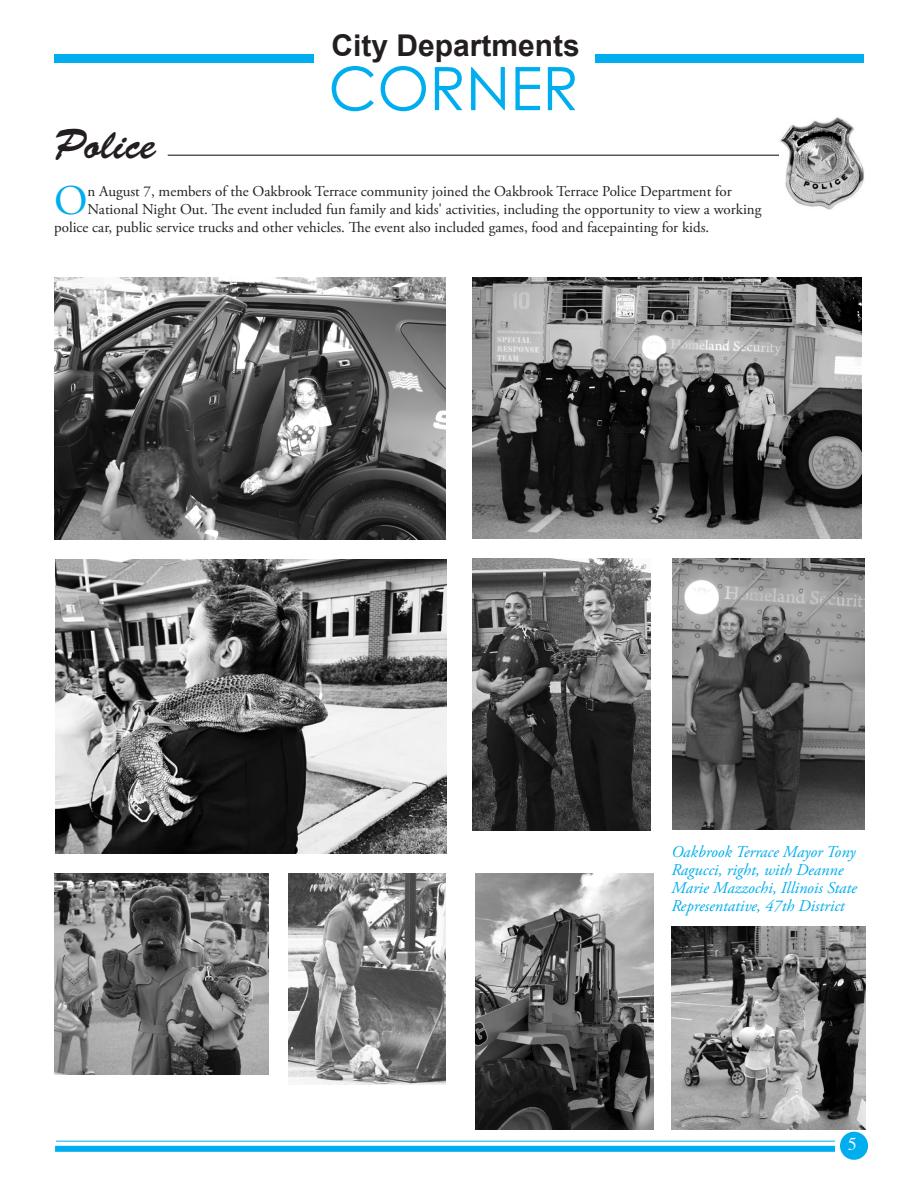
<style>
.page{position:relative;width:918px;height:1188px;background:#fff}
.page>*{position:absolute;margin:0;border:0;box-sizing:border-box;transform-origin:0 0}
.body{font:60px "Century Gothic";color:#00aeef}
.t1{font:42.15px "Adobe Garamond Pro";color:#00aeef}
.departments_corner{font:42px "Brush Script Std";color:#231f20}
.body-2{font:700 30px "Arial";color:#231f20}
.t2{font:18px "Times";color:#fff}
.captions{font:italic 16.5px/18px "Adobe Garamond Pro";color:#00aeef}
.t3{font:15px "Adobe Garamond Pro";color:#231f20}
</style>
<div class="page">
<div style="left:54px;top:54px;width:810px;height:9px;background:#00aeef"></div>
<div style="left:840px;top:1132px;width:28px;height:28px;background:#00aeef;border-radius:50%"></div>
<div style="left:55px;top:1146px;width:780px;height:6px;background:#00aeef"></div>
<hr style="left:56px;top:1141px;width:779px;height:1px;background:#00aeef">
<img style="left:476px;top:873px;width:178px;height:256px">
<div style="left:314px;top:39px;width:281px;height:30px;background:#fff"></div>
<hr style="left:168px;top:155px;width:690px;height:1px;background:#231f20">
<img style="left:779px;top:117px;width:85px;height:93px">
<img style="left:473px;top:278px;width:388px;height:260px">
<img style="left:54px;top:873px;width:215px;height:201px">
<img style="left:54px;top:278px;width:391px;height:262px">
<img style="left:288px;top:873px;width:158px;height:212px">
<img style="left:672px;top:926px;width:193px;height:204px">
<img style="left:56px;top:560px;width:391px;height:294px">
<img style="left:672px;top:558px;width:192px;height:272px">
<img style="left:473px;top:558px;width:177px;height:273px">
<p class="body-2" style="left:331px;top:25px;width:250px">City Departments</p>
<p class="body" style="left:328px;top:52px;width:252px">CORNER</p>
<p class="departments_corner" style="left:54px;top:121px;width:104px">Police</p>
<p class="t1" style="left:54px;top:175px;width:35px">O</p>
<p class="t3" style="left:88px;top:182px;width:646px">n August 7, members of the Oakbrook Terrace community joined the Oakbrook Terrace Police Department for</p>
<p class="t3" style="left:88px;top:200px;width:675px">National Night Out. The event included fun family and kids' activities, including the opportunity to view a working</p>
<p class="t3" style="left:54px;top:218px;width:657px">police car, public service trucks and other vehicles. The event also included games, food and facepainting for kids.</p>
<p class="captions" style="left:671px;top:843px;width:187px">Oakbrook Terrace Mayor Tony<br>Ragucci, right, with Deanne<br>Marie Mazzochi, Illinois State<br>Representative, 47th District</p>
<p class="t2" style="left:848px;top:1128px;width:10px">5</p>
</div>
